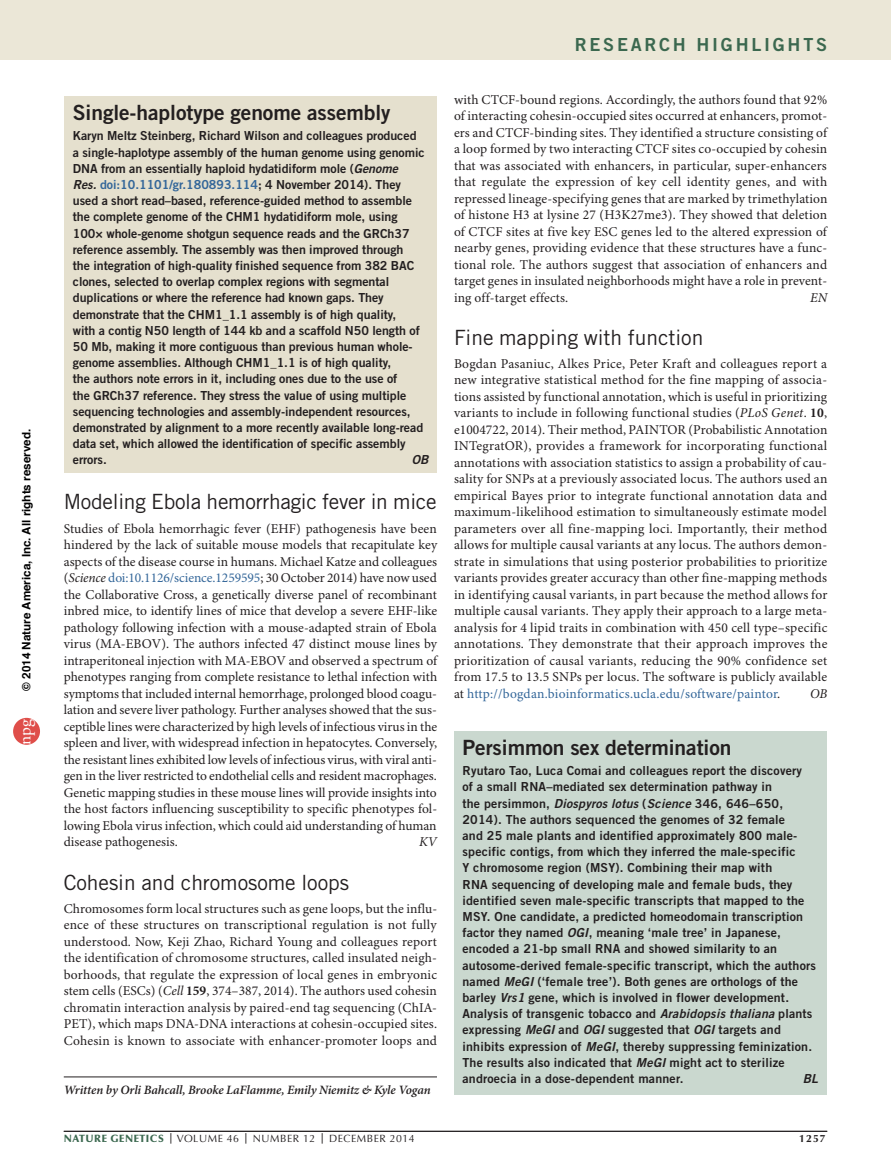
<style>
.page{position:relative;width:891px;height:1175px;background:#fff}
.page>*{position:absolute;margin:0;border:0;box-sizing:border-box;transform-origin:0 0}
.t1{font:21px "Trade Gothic LT Std";letter-spacing:-.005em;color:#231f20}
.t2{font:21px "Trade Gothic LT Std Bd 2";letter-spacing:-.005em;color:#231f20}
.t3{font:18px "Trade Gothic LT Std Bd 2";letter-spacing:.15em;color:#3b684f}
.t4{font:17.4px "Adobe Garamond Pro";color:#fff}
.t5{font:13.5px/16.5px "Minion Pro";letter-spacing:.005em;color:#231f20;text-align:justify}
.t6{font:italic 13.5px "Minion Pro";color:#231f20}
.t7{font:italic 600 12.75px "Minion Pro";letter-spacing:-.01em;color:#231f20}
.t8{font:12.45px/16.2px "Trade Gothic LT Std Bd 2";letter-spacing:-.005em;color:#231f20}
.t9{font:12.45px/16.2px "Trade Gothic LT Std Bd 2";letter-spacing:.015em;color:#231f20}
.t10{font:12.45px "Trade Gothic LT Std Bd 2 Obl";color:#231f20}
.t11{font:700 11.7px "Helvetica";color:#000}
.t12{font:10.5px "Optima LT Std";letter-spacing:.05em;color:#231f20}
.t13{font:700 10.5px "Optima LT Std";color:#231f20}
.s1{font-family:"Arial"}
.s2{font-family:"Trade Gothic LT Std Bd 2 Obl"}
.s3{color:#369}
.s4{font-style:italic}
.s5{font-weight:700}
.s6{font-weight:900;color:#3b684f}
</style>
<div class="page">
<div style="left:0;top:0;width:891px;height:60px;background:#ebe7d7"></div>
<hr style="left:64px;top:1131px;width:763px;height:1px;background:#231f20">
<hr style="left:64px;top:1076px;width:373px;height:1px;background:#231f20">
<div style="left:454px;top:731px;width:373px;height:363px;background:#cad8cf"></div>
<div style="left:64px;top:96px;width:373px;height:377px;background:#e5e0ce"></div>
<div style="left:13px;top:718px;width:27px;height:26px;background:#df4e4a;border-radius:50%"></div>
<p class="t11" style="left:17px;top:690px;width:263px;rotate:-90deg">© 201<span class="s1">4</span> Nature America, Inc. All rights reserved.</p>
<p class="t4" style="left:14px;top:744px;width:28px;rotate:-90deg">npg</p>
<h2 class="t3" style="left:575px;top:34px;width:254px">research highlights</h2>
<h1 class="t2" style="left:73px;top:99px;width:319px">Single-haplotype genome assembly</h1>
<p class="t8" style="left:73px;top:128px;width:353px">Karyn Meltz Steinberg, Richard Wilson and colleagues produced a single-haplotype assembly of the human genome using genomic DNA from an essentially haploid hydatidiform mole (<span class="s2">Genome Res.</span> <span class="s3">doi:10.1101/gr.180893.114</span>; 4 November 2014). They used a short read–based, reference-guided method to assemble the complete genome of the CH M1 hydatidiform mole, using 100× whole-genome shotgun sequence reads and the GRC</p>
<p class="t8" style="left:73px;top:225px;width:349px;text-indent:315px">h37 reference assembly. The assembly was then improved through the integration of high-quality finished sequence from 382 BAC clones, selected to overlap complex regions with segmental duplications or where the reference had known gaps. They demonstrate that the CH M1_1.1 assembly is of high quality, with a contig N50 length of 144 kb and a scaffold N50 length of 50 Mb, making it more contiguous than previous human whole&shy;genome assemblies. Although CH M1_1.1 is of high quality,<br>the authors note errors in it, including ones due to the use of<br>the GRC</p>
<p class="t8" style="left:73px;top:387px;width:352px;text-indent:45px">h37 reference. They stress the value of using multiple sequencing technologies and assembly-independent resources, demonstrated by alignment to a more recently available long-read data set, which allowed the identification of specific assembly errors.</p>
<p class="t10" style="left:412px;top:452px;width:18px">OB</p>
<h1 class="t1" style="left:64px;top:489px;width:374px">Modeling Ebola hemorrhagic fever in mice</h1>
<p class="t5" style="left:64px;top:521px;width:375px">Studies of Ebola hemorrhagic fever (EHF) pathogenesis have been hindered by the lack of suitable mouse models that recapitulate key aspects of the disease course in humans. Michael Katze and colleagues (<span class="s4">Science</span> <span class="s3">doi:10.1126/science.1259595</span>; 30 October 2014) have now used the Collaborative Cross, a genetically diverse panel of recombinant inbred mice, to identify lines of mice that develop a severe EHF-like pathology following infection with a mouse-adapted strain of Ebola virus (MA-EBOV). The authors infected 47 distinct mouse lines by intraperitoneal injection with MA-EBOV and observed a spectrum of phenotypes ranging from complete resistance to lethal infection with symptoms that included internal hemorrhage, prolonged blood coagu&shy;lation and severe liver pathology. Further analyses showed that the sus&shy;ceptible lines were characterized by high levels of infectious virus in the spleen and liver, with widespread infection in hepatocytes. Conversely, the resistant lines exhibited low levels of infectious virus, with viral anti&shy;gen in the liver restricted to endothelial cells and resident macrophages.<br>Genetic mapping studies in these mouse lines will provide insights into the host factors influencing susceptibility to specific phenotypes fol&shy;lowing Ebola virus infection, which could aid understanding of human disease pathogenesis.</p>
<p class="t6" style="left:419px;top:834px;width:19px">KV</p>
<h1 class="t1" style="left:64px;top:869px;width:287px">Cohesin and chromosome loops</h1>
<p class="t5" style="left:64px;top:900px;width:375px">Chromosomes form local structures such as gene loops, but the influ&shy;ence of these structures on transcriptional regulation is not fully understood. Now, Keji Zhao, Richard Young and colleagues report the identification of chromosome structures, called insulated neigh&shy;borhoods, that regulate the expression of local genes in embryonic stem cells (ESCs) (<span class="s4">Cell</span> <span class="s5">159</span>, 374–387, 2014). The authors used cohesin chromatin interaction analysis by paired-end tag sequencing (ChIA-PET), which maps DNA-DNA interactions at cohesin-occupied sites.<br>Cohesin is known to associate with enhancer-promoter loops and</p>
<p class="t7" style="left:64px;top:1082px;width:368px">Written by Orli Bahcall, Brooke LaFlamme, Emily Niemitz &amp; Kyle Vogan</p>
<p class="t5" style="left:454px;top:92px;width:375px">with CTCF-bound regions. Accordingly, the authors found that 92% of interacting cohesin-occupied sites occurred at enhancers, promot&shy;ers and CTCF-binding sites. They identified a structure consisting of a loop formed by two interacting CTCF sites co-occupied by cohesin that was associated with enhancers, in particular, super-enhancers that regulate the expression of key cell identity genes, and with repressed lineage-specifying genes that are marked by trimethylation of histone H3 at lysine 27 (H3K27me3). They showed that deletion of CTCF sites at five key ESC genes led to the altered expression of nearby genes, providing evidence that these structures have a func&shy;tional role. The authors suggest that association of enhancers and target genes in insulated neighborhoods might have a role in prevent&shy;ing off-target effects.</p>
<p class="t6" style="left:810px;top:289px;width:19px">EN</p>
<h1 class="t1" style="left:454px;top:325px;width:251px">Fine mapping with function</h1>
<p class="t5" style="left:454px;top:356px;width:375px">Bogdan Pasaniuc, Alkes Price, Peter Kraft and colleagues report a new integrative statistical method for the fine mapping of associa&shy;tions assisted by functional annotation, which is useful in prioritizing variants to include in following functional studies (<span class="s4">PLoS Genet</span>. <span class="s5">10</span>, e1004722, 2014). Their method, PAINTOR (Probabilistic Annotation INTegratOR), provides a framework for incorporating functional annotations with association statistics to assign a probability of cau&shy;sality for SNPs at a previously associated locus. The authors used an empirical Bayes prior to integrate functional annotation data and maximum-likelihood estimation to simultaneously estimate model parameters over all fine-mapping loci. Importantly, their method allows for multiple causal variants at any locus. The authors demon&shy;strate in simulations that using posterior probabilities to prioritize variants provides greater accuracy than other fine-mapping methods in identifying causal variants, in part because the method allows for multiple causal variants. They apply their approach to a large meta&shy;analysis for 4 lipid traits in combination with 450 cell type–specific annotations. They demonstrate that their approach improves the prioritization of causal variants, reducing the 90% confidence set from 17.5 to 13.5 SNPs per locus. The software is publicly available at <span class="s3">http://bogdan.bioinformatics.ucla.edu/software/paintor</span>.</p>
<p class="t6" style="left:810px;top:685px;width:19px">OB</p>
<h1 class="t2" style="left:463px;top:734px;width:271px">Persimmon sex determination</h1>
<p class="t9" style="left:462px;top:762px;width:355px">Ryutaro Tao, Luca Comai and colleagues report the discovery<br>of a small RNA–mediated sex determination pathway in<br>the persimmon, <span class="s2">Diospyros lotus</span> (<span class="s2">Science</span> 346, 646–650, 2014). The authors sequenced the genomes of 32 female<br>and 25 male plants and identified approximately 800 male&shy;specific contigs, from which they inferred the male-specific<br>Y chromosome region (MSY). Combining their map with<br>RNA sequencing of developing male and female buds, they identified seven male-specific transcripts that mapped to the MSY. One candidate, a predicted homeodomain transcription factor they named <span class="s2">OGI</span>, meaning ‘male tree’ in Japanese, encoded a 21-bp small RNA and showed similarity to an autosome-derived female-specific transcript, which the authors named <span class="s2">MeGI</span> (‘female tree’). Both genes are orthologs of the barley <span class="s2">Vrs1</span> gene, which is involved in flower development.<br>Analysis of transgenic tobacco and <span class="s2">Arabidopsis thaliana</span> plants expressing <span class="s2">MeGI</span> and <span class="s2">OGI</span> suggested that <span class="s2">OGI</span> targets and inhibits expression of <span class="s2">MeGI</span>, thereby suppressing feminization.<br>The results also indicated that <span class="s2">MeGI</span> might act to sterilize androecia in a dose-dependent manner.</p>
<p class="t10" style="left:803px;top:1070px;width:17px">BL</p>
<p class="t12" style="left:64px;top:1132px;width:352px"><span class="s6">NATURE GENETICS</span> <span class="s5">|</span> VOLUME 46 <span class="s5">|</span> NUMBER 12 <span class="s5">|</span> DECEMBER 2014</p>
<p class="t13" style="left:799px;top:1132px;width:28px">1257</p>
</div>
